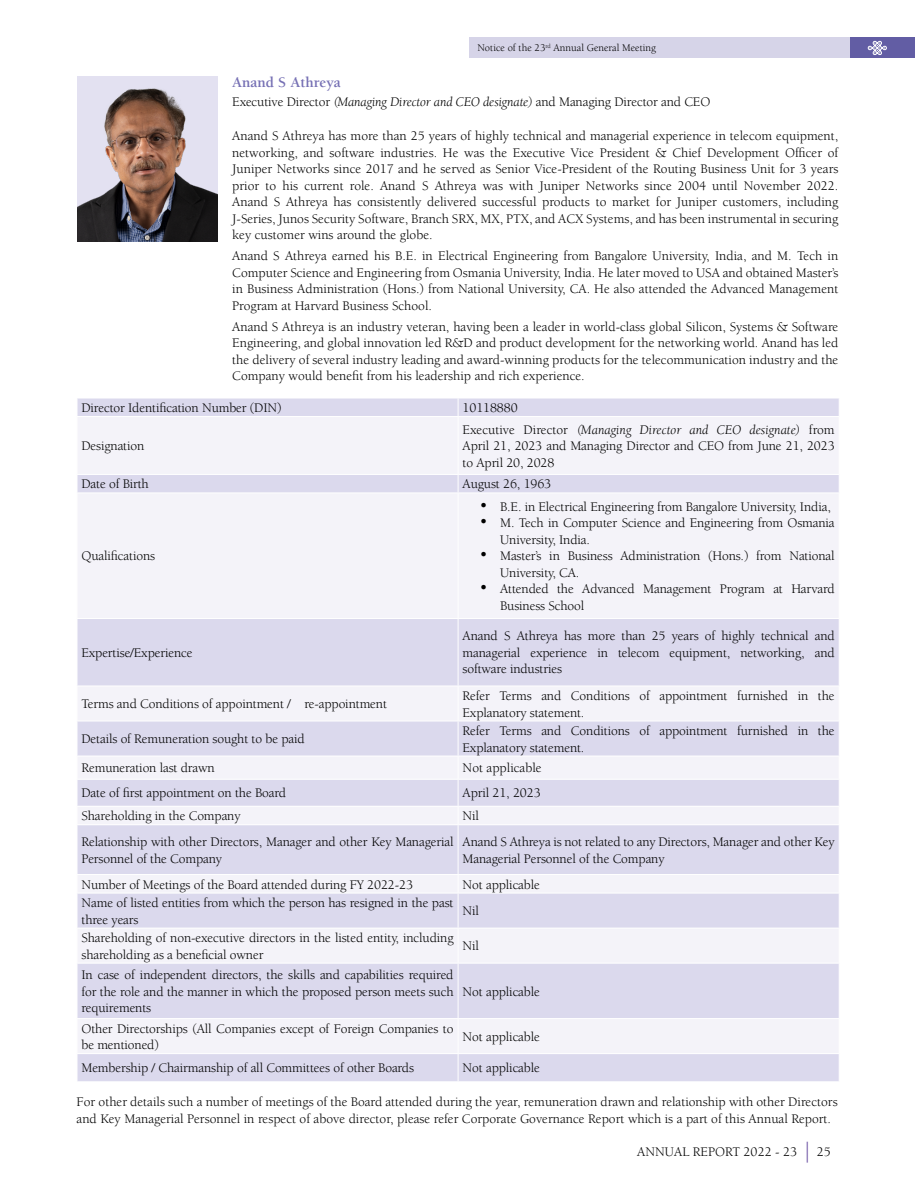
<style>
.page{position:relative;width:915px;height:1191px;background:#fff}
.page>*{position:absolute;margin:0;border:0;box-sizing:border-box;transform-origin:0 0}
.t1{font:700 15px "Berkeley Std";color:#7670b4}
.t2{font:13.5px/16.5px "Berkeley Std";letter-spacing:-.01em;color:#000}
.t3{font:10.5px "Berkeley Std";color:#000}
.s1{font-style:italic}
.s2{font-family:"Times New Roman";font-size:18px}
</style>
<div class="page">
<img style="left:77px;top:77px;width:140px;height:165px">
<div style="left:78px;top:399px;width:760px;height:682px;background:#dbd9ed"></div>
<svg style="left:78px;top:417px;width:760px;height:636px;fill:#f4f3f9"></svg>
<svg style="left:77px;top:398px;width:1px;height:18px"></svg>
<svg style="left:457px;top:398px;width:1px;height:18px"></svg>
<svg style="left:838px;top:398px;width:1px;height:18px"></svg>
<hr style="left:77px;top:416px;width:381px;height:1px;background:#fff">
<hr style="left:458px;top:416px;width:381px;height:1px;background:#fff">
<hr style="left:457px;top:417px;width:1px;height:57px;background:#fff">
<hr style="left:77px;top:474px;width:381px;height:1px;background:#fff">
<svg style="left:77px;top:475px;width:1px;height:17px"></svg>
<hr style="left:458px;top:474px;width:381px;height:1px;background:#fff">
<svg style="left:457px;top:475px;width:1px;height:17px"></svg>
<svg style="left:838px;top:475px;width:1px;height:17px"></svg>
<hr style="left:77px;top:492px;width:381px;height:1px;background:#fff">
<hr style="left:458px;top:492px;width:381px;height:1px;background:#fff">
<hr style="left:457px;top:493px;width:1px;height:125px;background:#fff">
<hr style="left:77px;top:618px;width:381px;height:1px;background:#fff">
<hr style="left:458px;top:618px;width:381px;height:1px;background:#fff">
<hr style="left:457px;top:619px;width:1px;height:66px;background:#fff">
<hr style="left:77px;top:685px;width:381px;height:1px;background:#fff">
<hr style="left:458px;top:685px;width:381px;height:1px;background:#fff">
<hr style="left:457px;top:686px;width:1px;height:34px;background:#fff">
<hr style="left:77px;top:720px;width:381px;height:1px;background:#fff">
<hr style="left:458px;top:720px;width:381px;height:1px;background:#fff">
<hr style="left:457px;top:721px;width:1px;height:34px;background:#fff">
<hr style="left:77px;top:755px;width:381px;height:1px;background:#fff">
<hr style="left:458px;top:755px;width:381px;height:1px;background:#fff">
<hr style="left:77px;top:779px;width:381px;height:1px;background:#fff">
<hr style="left:458px;top:779px;width:381px;height:1px;background:#fff">
<hr style="left:77px;top:806px;width:381px;height:1px;background:#fff">
<svg style="left:77px;top:780px;width:1px;height:26px"></svg>
<hr style="left:458px;top:806px;width:381px;height:1px;background:#fff">
<svg style="left:457px;top:756px;width:1px;height:68px"></svg>
<svg style="left:838px;top:780px;width:1px;height:26px"></svg>
<hr style="left:77px;top:824px;width:381px;height:1px;background:#fff">
<hr style="left:458px;top:824px;width:381px;height:1px;background:#fff">
<hr style="left:457px;top:825px;width:1px;height:49px;background:#fff">
<hr style="left:77px;top:874px;width:381px;height:1px;background:#fff">
<hr style="left:458px;top:874px;width:381px;height:1px;background:#fff">
<svg style="left:457px;top:875px;width:1px;height:17px"></svg>
<hr style="left:77px;top:892px;width:381px;height:1px;background:#fff">
<hr style="left:458px;top:892px;width:381px;height:1px;background:#fff">
<hr style="left:457px;top:893px;width:1px;height:34px;background:#fff">
<hr style="left:77px;top:927px;width:381px;height:1px;background:#fff">
<hr style="left:458px;top:927px;width:381px;height:1px;background:#fff">
<hr style="left:457px;top:928px;width:1px;height:34px;background:#fff">
<hr style="left:77px;top:962px;width:381px;height:1px;background:#fff">
<hr style="left:458px;top:962px;width:381px;height:1px;background:#fff">
<hr style="left:457px;top:963px;width:1px;height:55px;background:#fff">
<hr style="left:77px;top:1018px;width:381px;height:1px;background:#fff">
<hr style="left:458px;top:1018px;width:381px;height:1px;background:#fff">
<hr style="left:457px;top:1019px;width:1px;height:34px;background:#fff">
<hr style="left:77px;top:1053px;width:381px;height:1px;background:#fff">
<svg style="left:77px;top:1054px;width:1px;height:27px"></svg>
<hr style="left:458px;top:1053px;width:381px;height:1px;background:#fff">
<svg style="left:457px;top:1054px;width:1px;height:27px"></svg>
<svg style="left:838px;top:1054px;width:1px;height:27px"></svg>
<div style="left:469px;top:38px;width:445px;height:20px;background:#d6d4e8"></div>
<svg style="left:806px;top:1141px;width:1px;height:21px"></svg>
<div style="left:850px;top:38px;width:64px;height:20px;background:#625da4"></div>
<svg style="left:867px;top:41px;width:19px;height:14px"></svg>
<p class="t3" style="left:477px;top:42px;width:180px">Notice of the 23<sup>rd</sup> Annual General Meeting</p>
<p class="t1" style="left:232px;top:74px;width:110px">Anand S Athreya</p>
<p class="t2" style="left:232px;top:94px;width:479px">Executive Director <span class="s1">(Managing Director and CEO designate)</span> and Managing Director and CEO</p>
<p class="t2" style="left:232px;top:128px;width:607px;text-align:justify">Anand S Athreya has more than 25 years of highly technical and managerial experience in telecom equipment, networking, and software industries. He was the Executive Vice President &amp; Chief Development Officer of Juniper Networks since 2017 and he served as Senior Vice-President of the Routing Business Unit for 3 years prior to his current role. Anand S Athreya was with Juniper Networks since 2004 until November 2022.<br>Anand S Athreya has consistently delivered successful products to market for Juniper customers, including J-Series, Junos Security Software, Branch SRX, MX, PTX, and ACX Systems, and has been instrumental in securing key customer wins around the globe.</p>
<p class="t2" style="left:232px;top:248px;width:607px;text-align:justify">Anand S Athreya earned his B.E. in Electrical Engineering from Bangalore University, India, and M. Tech in Computer Science and Engineering from Osmania University, India. He later moved to USA and obtained Master’s in Business Administration (Hons.) from National University, CA. He also attended the Advanced Management Program at Harvard Business School.</p>
<p class="t2" style="left:232px;top:318px;width:607px;text-align:justify">Anand S Athreya is an industry veteran, having been a leader in world-class global Silicon, Systems &amp; Software Engineering, and global innovation led R&amp;D and product development for the networking world. Anand has led the delivery of several industry leading and award-winning products for the telecommunication industry and the Company would benefit from his leadership and rich experience.</p>
<p class="t2" style="left:81px;top:400px;width:201px">Director Identification Number (DIN)</p>
<p class="t2" style="left:462px;top:400px;width:57px">10118880</p>
<p class="t2" style="left:81px;top:438px;width:64px">Designation</p>
<p class="t2" style="left:462px;top:421px;width:373px;text-align:justify">Executive Director <span class="s1">(Managing Director and CEO designate)</span> from April 21, 2023 and Managing Director and CEO from June 21, 2023 to April 20, 2028</p>
<p class="t2" style="left:81px;top:476px;width:69px">Date of Birth</p>
<p class="t2" style="left:462px;top:476px;width:90px">August 26, 1963</p>
<p class="t2" style="left:81px;top:548px;width:75px">Qualifications</p>
<p class="t2" style="left:81px;top:644px;width:112px">Expertise/Experience</p>
<p class="t2" style="left:480px;top:498px;width:351px"><span class="s2">•</span> B.E. in Electrical Engineering from Bangalore University, India,</p>
<p class="t2" style="left:500px;top:515px;width:336px;text-indent:-20px"><span class="s2">•</span> M. Tech in Computer Science and Engineering from Osmania<br>University, India.</p>
<p class="t2" style="left:500px;top:548px;width:336px;text-indent:-20px"><span class="s2">•</span> Master’s in Business Administration (Hons.) from National<br>University, CA.</p>
<p class="t2" style="left:500px;top:581px;width:336px;text-indent:-20px"><span class="s2">•</span> Attended the Advanced Management Program at Harvard<br>Business School</p>
<p class="t2" style="left:462px;top:628px;width:373px;text-align:justify">Anand S Athreya has more than 25 years of highly technical and managerial experience in telecom equipment, networking, and software industries</p>
<p class="t2" style="left:81px;top:696px;width:307px">Terms and Conditions of appointment / re-appointment</p>
<p class="t2" style="left:462px;top:687px;width:373px">Refer Terms and Conditions of appointment furnished in the<br>Explanatory statement.</p>
<p class="t2" style="left:81px;top:731px;width:225px">Details of Remuneration sought to be paid</p>
<p class="t2" style="left:462px;top:723px;width:373px">Refer Terms and Conditions of appointment furnished in the<br>Explanatory statement.</p>
<p class="t2" style="left:81px;top:760px;width:135px">Remuneration last drawn</p>
<p class="t2" style="left:462px;top:760px;width:80px">Not applicable</p>
<p class="t2" style="left:81px;top:785px;width:206px">Date of first appointment on the Board</p>
<p class="t2" style="left:462px;top:785px;width:80px">April 21, 2023</p>
<p class="t2" style="left:81px;top:808px;width:161px">Shareholding in the Company</p>
<p class="t2" style="left:462px;top:808px;width:18px">Nil</p>
<p class="t2" style="left:81px;top:834px;width:373px">Relationship with other Directors, Manager and other Key Managerial<br>Personnel of the Company</p>
<p class="t2" style="left:462px;top:834px;width:373px">Anand S Athreya is not related to any Directors, Manager and other Key<br>Managerial Personnel of the Company</p>
<p class="t2" style="left:81px;top:876px;width:333px">Number of Meetings of the Board attended during FY 2022-23</p>
<p class="t2" style="left:462px;top:876px;width:79px">Not applicable</p>
<p class="t2" style="left:81px;top:894px;width:373px">Name of listed entities from which the person has resigned in the past three years</p>
<p class="t2" style="left:462px;top:903px;width:18px">Nil</p>
<p class="t2" style="left:81px;top:929px;width:373px">Shareholding of non-executive directors in the listed entity, including shareholding as a beneficial owner</p>
<p class="t2" style="left:462px;top:938px;width:18px">Nil</p>
<p class="t2" style="left:81px;top:966px;width:373px;text-align:justify">In case of independent directors, the skills and capabilities required for the role and the manner in which the proposed person meets such requirements</p>
<p class="t2" style="left:462px;top:983px;width:79px">Not applicable</p>
<p class="t2" style="left:81px;top:1020px;width:373px">Other Directorships (All Companies except of Foreign Companies to be mentioned)</p>
<p class="t2" style="left:462px;top:1028px;width:79px">Not applicable</p>
<p class="t2" style="left:81px;top:1060px;width:334px">Membership / Chairmanship of all Committees of other Boards</p>
<p class="t2" style="left:462px;top:1060px;width:79px">Not applicable</p>
<p class="t2" style="left:77px;top:1093px;width:762px">For other details such a number of meetings of the Board attended during the year, remuneration drawn and relationship with other Directors and Key Managerial Personnel in respect of above director, please refer Corporate Governance Report which is a part of this Annual Report.</p>
<p class="t2" style="left:637px;top:1143px;width:161px">ANNUAL REPORT 2022 - 23</p>
<p class="t2" style="left:816px;top:1143px;width:16px">25</p>
</div>
